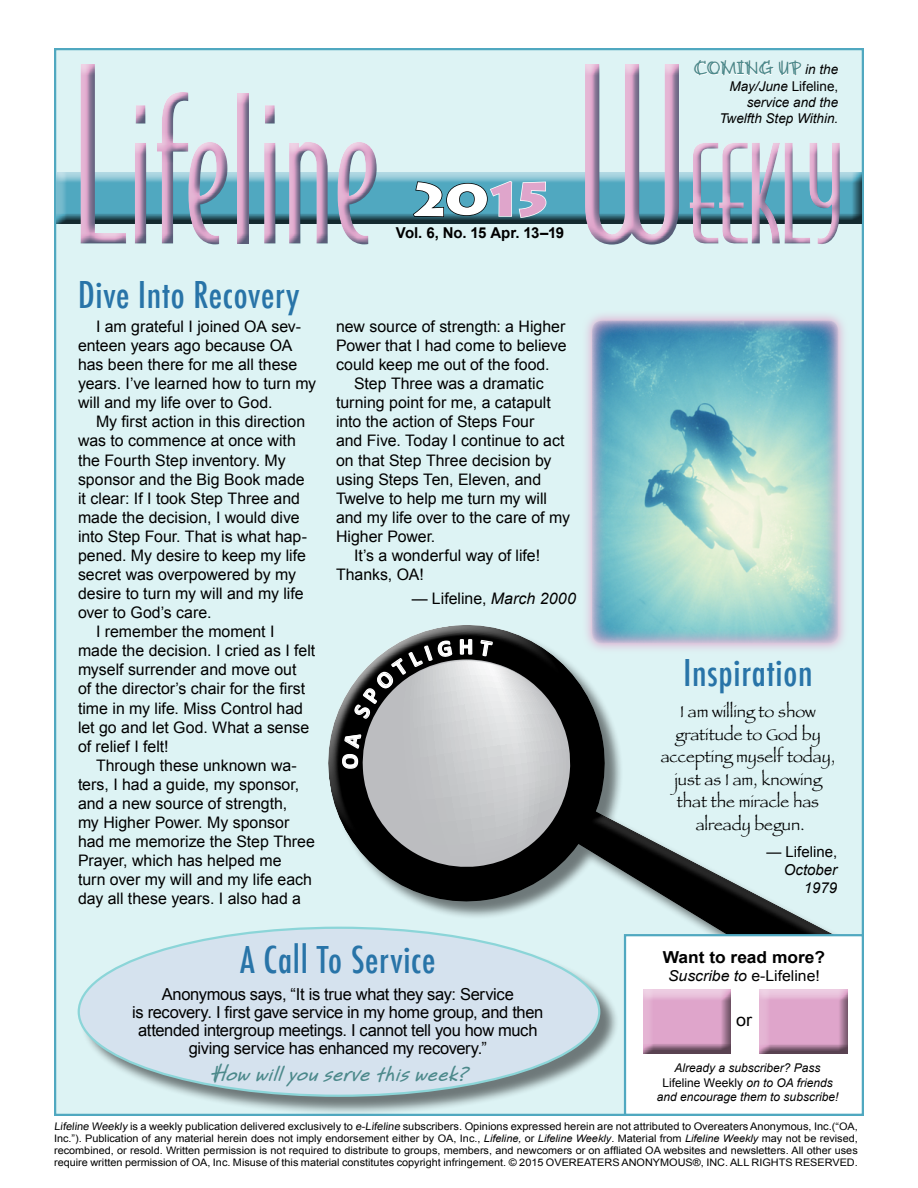
<style>
.page{position:relative;width:918px;height:1188px;background:#fff}
.page>*{position:absolute;margin:0;border:0;box-sizing:border-box;transform-origin:0 0}
.t1{font:195px "Bodega Sans Light Oldstyle";letter-spacing:-.01em;color:#dfa5cb}
.t2{font:130.5px "Bodega Sans Light Oldstyle";letter-spacing:-.02em;color:#dfa5cb}
.Paragraph_Style_1{font:900 46.5px "Lithos Pro";color:#fff;scale:1.13 1}
.Headline{font:500 condensed 36px "Futura";letter-spacing:.02em;color:#2874a8}
.t3{font:700 22.8px "Calibri";color:#fff}
.t4{font:italic 700 22.5px "Bruno JB Std";color:#4c898b}
.t5{font:700 18px "Bruno JB Std";color:#4c898b}
.t6{font:17.1px "Arial";color:#000;scale:1.05 1}
.Service{font:16.5px/18px "Arial";letter-spacing:-.02em;color:#000;text-align:center}
.Inspiration{font:16.5px/22.5px "Papyrus";color:#000;text-align:center}
.t7{font:700 16.5px "Arial";color:#000;scale:1.05 1}
.Paragraph_LW_Story{font:15.9px/19px "Arial";color:#000}
.LW_Atrribution{font:15.9px "Arial";color:#000}
.LW_Atrribution-2{font:15px "Arial";color:#000;scale:1.05 1}
.t8{font:700 15px "Arial";letter-spacing:-.02em;color:#000}
.LW_Atrribution-3{font:italic 15px/18px "Arial";color:#000;text-align:right}
.LW_Atrribution-4{font:15px "Arial";color:#000}
.Teaser{font:italic 13.5px/16.2px "Arial";color:#000;text-align:right}
.t9{font:13.5px "Arial";color:#000}
.t10{font:italic 12px/14.4px "Arial";color:#000;text-align:center}
.t11{font:10.5px "Arial";color:#000;scale:1.05 1}
.t12{font:10.35px/12px "Arial";color:#000;text-align:justify;scale:1.05 1}
.s1{font-size:232.5px}
.s2{color:#dfa5cb}
.s3{font-family:"Arial";font-weight:400;font-style:italic;font-size:13.5px;color:#000}
.s4{font-style:italic}
.s5{font-style:normal}
.s6{font-size:10.35px}
</style>
<div class="page">
<div style="left:54px;top:48px;width:810px;height:1068px;background:#ddf3f4;border:2px solid #50a8c0"></div>
<div style="left:50px;top:165px;width:823px;height:61px;background:#000;opacity:.75"></div>
<svg style="left:320px;top:615px;width:543px;height:447px"></svg>
<div style="left:625px;top:935px;width:238px;height:180px;background:#fff"></div>
<div style="left:624px;top:934px;width:240px;height:182px;border:2px solid #50a8c0"></div>
<div style="left:80px;top:928px;width:539px;height:188px;background:#000;opacity:.5"></div>
<div style="left:79px;top:928px;width:520px;height:168px;background:#d5e2ee;border-radius:50%"></div>
<div style="left:753px;top:982px;width:106px;height:73px;background:#000;opacity:.6"></div>
<div style="left:636px;top:982px;width:106px;height:72px;background:#000;opacity:.6"></div>
<div style="left:71px;top:57px;width:780px;height:199px;background:#004653;opacity:.6"></div>
<svg style="left:412px;top:180px;width:135px;height:39px;background:#5399ac"></svg>
<svg style="left:694px;top:48px;width:108px;height:63px"></svg>
<svg style="left:582px;top:314px;width:267px;height:340px"></svg>
<img style="left:592px;top:320px;width:246px;height:324px">
<svg style="left:341px;top:638px;width:229px;height:230px;background:#949697"></svg>
<h1 class="t1" style="left:70px;top:53px;width:311px"><span class="s1">L</span>ifeline</h1>
<p class="Paragraph_Style_1" style="left:409px;top:171px;width:131px">20<span class="s2">15</span></p>
<p class="t8" style="left:396px;top:223px;width:170px">Vol. 6, No. 15 Apr. 13–19</p>
<p class="t5" style="left:694px;top:57px;width:146px">COMING UP <span class="s3">in the</span></p>
<p class="t9" style="left:729px;top:77px;width:110px"><span class="s4">May/June</span> Lifeline,</p>
<p class="Teaser" style="left:719px;top:94px;width:120px">service and the<br>Twelfth Step Within.</p>
<h2 class="t2" style="left:575px;top:116px;width:273px"><span class="s1">W</span>EEKLY</h2>
<p class="Headline" style="left:78px;top:272px;width:223px">Dive Into Recovery</p>
<p class="Paragraph_LW_Story" style="left:78px;top:317px;width:240px;text-indent:18px">I am grateful I joined OA sev&shy;enteen years ago because OA has been there for me all these years. I’ve learned how to turn my will and my life over to God.</p>
<p class="Paragraph_LW_Story" style="left:78px;top:412px;width:231px;text-indent:18px">My first action in this direction was to commence at once with the Fourth Step inventory. My sponsor and the Big Book made it clear: If I took Step Three and made the decision, I would dive into Step Four. That is what hap&shy;pened. My desire to keep my life secret was overpowered by my desire to turn my will and my life over to God’s care.</p>
<p class="Paragraph_LW_Story" style="left:78px;top:622px;width:239px;text-indent:18px">I remember the moment I made the decision. I cried as I felt myself surrender and move out<br>of the director’s chair for the first time in my life. Miss Control had let go and let God. What a sense of relief I felt!</p>
<p class="Paragraph_LW_Story" style="left:78px;top:756px;width:238px;text-indent:18px">Through these unknown wa&shy;ters, I had a guide, my sponsor, and a new source of strength,<br>my Higher Power. My sponsor had me memorize the Step Three<br>Prayer, which has helped me<br>turn over my will and my life each day all these years. I also had a</p>
<p class="Paragraph_LW_Story" style="left:336px;top:317px;width:232px;text-align:justify">new source of strength: a Higher Power that I had come to believe could keep me out of the food.</p>
<p class="Paragraph_LW_Story" style="left:336px;top:374px;width:236px;text-indent:18px">Step Three was a dramatic turning point for me, a catapult into the action of Steps Four<br>and Five. Today I continue to act on that Step Three decision by using Steps Ten, Eleven, and<br>Twelve to help me turn my will and my life over to the care of my<br>Higher Power.</p>
<p class="Paragraph_LW_Story" style="left:336px;top:546px;width:206px;text-indent:18px">It’s a wonderful way of life!<br>Thanks, OA!</p>
<p class="LW_Atrribution" style="left:412px;top:588px;width:166px">— Lifeline, <span class="s4">March 2000</span></p>
<h3 class="t3" style="left:459px;top:632px;width:16px">H</h3>
<p class="Headline" style="left:683px;top:649px;width:131px">Inspiration</p>
<p class="Inspiration" style="left:661px;top:700px;width:176px">I am willing to show gratitude to God by accepting myself today, just as I am, knowing that the miracle has already begun.</p>
<p class="LW_Atrribution-4" style="left:766px;top:842px;width:72px">— Lifeline,</p>
<p class="LW_Atrribution-3" style="left:784px;top:861px;width:55px">October<br>1979</p>
<p class="Headline" style="left:240px;top:937px;width:197px">A Call To Service</p>
<p class="Service" style="left:132px;top:985px;width:413px">Anonymous says, “It is true what they say: Service<br>is recovery. I first gave service in my home group, and then attended intergroup meetings. I cannot tell you how much giving service has enhanced my recovery.”</p>
<p class="t4" style="left:209px;top:1059px;width:269px">Howwillyouservethisweek?</p>
<p class="t10" style="left:675px;top:1061px;width:148px">Already a subscriber? Pass</p>
<p class="t7" style="left:663px;top:947px;width:156px">Want to read more?</p>
<p class="LW_Atrribution-2" style="left:668px;top:966px;width:146px"><span class="s4">Suscribe to</span> e-Lifeline!</p>
<p class="t6" style="left:736px;top:1009px;width:17px">or</p>
<p class="t10" style="left:657px;top:1075px;width:183px"><span class="s5">Lifeline Weekly</span> on to OA friends and encourage them to subscribe!</p>
<p class="t11" style="left:54px;top:1119px;width:767px">Lifeline Weekly is a weekly publication delivered exclusively to e-Lifeline subscribers. Opinions expressed herein are not attributed to Overeaters Anonymous, Inc.<span class="s6">(“OA,</span></p>
<p class="t12" style="left:54px;top:1132px;width:767px">Inc.”). Publication of any material herein does not imply endorsement either by OA, Inc., <span class="s4">Lifeline,</span> or <span class="s4">Lifeline Weekly</span>. Material from <span class="s4">Lifeline Weekly</span> may not be revised, recombined, or resold. Written permission is not required to distribute to groups, members, and newcomers or on affliated OA websites and newsletters. All other uses require written permission of OA, Inc. Misuse of this material constitutes copyright infringement. © 2015 OVEREATERS ANONYMOUS®, INC. ALL RIGHTS RESERVED.</p>
</div>
